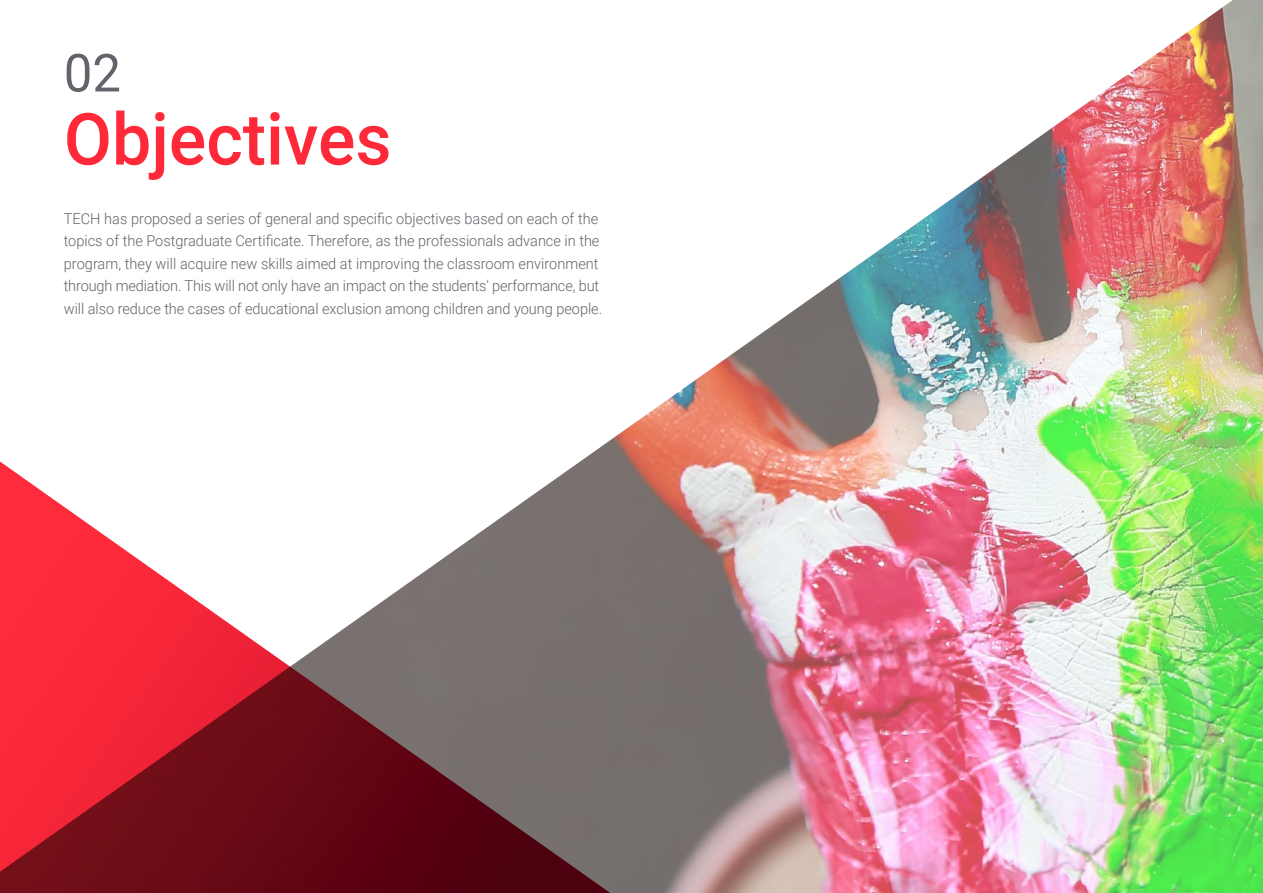
<style>
.page{position:relative;width:1263px;height:893px;background:#fff}
.page>*{position:absolute;margin:0;border:0;box-sizing:border-box;transform-origin:0 0}
.t1{font:500 72px "Roboto";color:#ff293a}
.t2{font:52.5px "Roboto";color:#61646a}
.t3{font:300 15px/22.5px "Roboto";color:#61646a}
</style>
<div class="page">
<img style="left:602px;top:0;width:661px;height:893px">
<svg style="left:0;top:446px;width:640px;height:447px"></svg>
<h2 class="t2" style="left:64px;top:36px;width:59px">02</h2>
<h1 class="t1" style="left:64px;top:89px;width:329px">Objectives</h1>
<p class="t3" style="left:64px;top:207px;width:540px">TECH has proposed a series of general and specific objectives based on each of the topics of the Postgraduate Certificate. Therefore, as the professionals advance in the program, they will acquire new skills aimed at improving the classroom environment through mediation. This will not only have an impact on the students' performance, but will also reduce the cases of educational exclusion among children and young people.</p>
</div>
